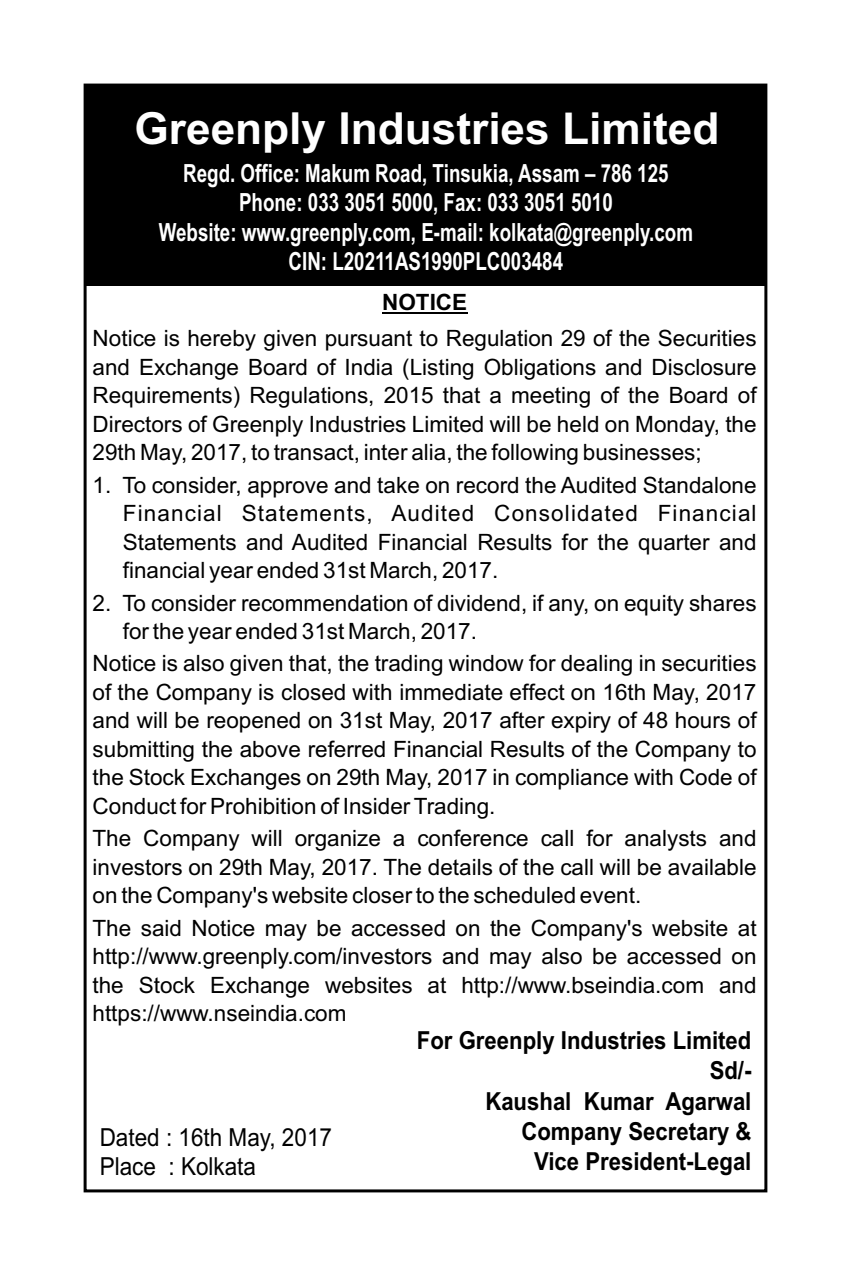
<style>
.page{position:relative;width:851px;height:1276px;background:#fff}
.page>*{position:absolute;margin:0;border:0;box-sizing:border-box;transform-origin:0 0}
.t1{font:700 44.1px "Arial";color:#fff}
.t2{font:700 24.9px/29.4px "Arial Narrow";color:#fff;text-align:center;scale:.92 1}
.t3{font:700 24.9px/30px "Arial";color:#000;text-align:right;scale:.89 1}
.t4{font:24.9px/28.5px "Arial";color:#000;scale:.91 1}
.t5{font:22.5px/28.5px "Arial";color:#000;text-align:justify}
.t6{font:700 22.5px "Arial";color:#000}
</style>
<div class="page">
<div style="left:86px;top:85px;width:679px;height:201px;background:#000"></div>
<hr style="left:382px;top:312px;width:85px;height:1px;background:#000">
<h1 class="t1" style="left:134px;top:112px;width:586px">Greenply Industries Limited</h1>
<p class="t2" style="left:159px;top:161px;width:582px">Regd. Office: Makum Road, Tinsukia, Assam – 786 125<br>Phone: 033 3051 5000, Fax: 033 3051 5010<br>Website: www.greenply.com, E-mail: kolkata@greenply.com CIN: L20211AS1990PLC003484</p>
<p class="t6" style="left:382px;top:294px;width:87px">NOTICE</p>
<p class="t5" style="left:93px;top:326px;width:665px">Notice is hereby given pursuant to Regulation 29 of the Securities and Exchange Board of India (Listing Obligations and Disclosure Requirements) Regulations, 2015 that a meeting of the Board of Directors of Greenply Industries Limited will be held on Monday, the 29th May, 2017, to transact, inter alia, the following businesses;</p>
<p class="t5" style="left:123px;top:472px;width:635px;text-indent:-30px">1. To consider, approve and take on record the Audited Standalone Financial Statements, Audited Consolidated Financial Statements and Audited Financial Results for the quarter and financial year ended 31st March, 2017.</p>
<p class="t5" style="left:123px;top:590px;width:635px;text-indent:-30px">2. To consider recommendation of dividend, if any, on equity shares for the year ended 31st March, 2017.</p>
<p class="t5" style="left:93px;top:651px;width:665px">Notice is also given that, the trading window for dealing in securities of the Company is closed with immediate effect on 16th May, 2017 and will be reopened on 31st May, 2017 after expiry of 48 hours of submitting the above referred Financial Results of the Company to the Stock Exchanges on 29th May, 2017 in compliance with Code of Conduct for Prohibition of Insider Trading.</p>
<p class="t5" style="left:92px;top:826px;width:665px">The Company will organize a conference call for analysts and investors on 29th May, 2017. The details of the call will be available on the Company's website closer to the scheduled event.</p>
<p class="t5" style="left:92px;top:915px;width:665px">The said Notice may be accessed on the Company's website at http://www.greenply.com/investors and may also be accessed on the Stock Exchange websites at http://www.bseindia.com and https://www.nseindia.com</p>
<p class="t3" style="left:417px;top:1027px;width:377px">For Greenply Industries Limited<br>Sd/-<br>Kaushal Kumar Agarwal<br>Company Secretary &amp;<br>Vice President-Legal</p>
<p class="t4" style="left:100px;top:1125px;width:257px">Dated : 16th May, 2017<br>Place : Kolkata</p>
</div>
